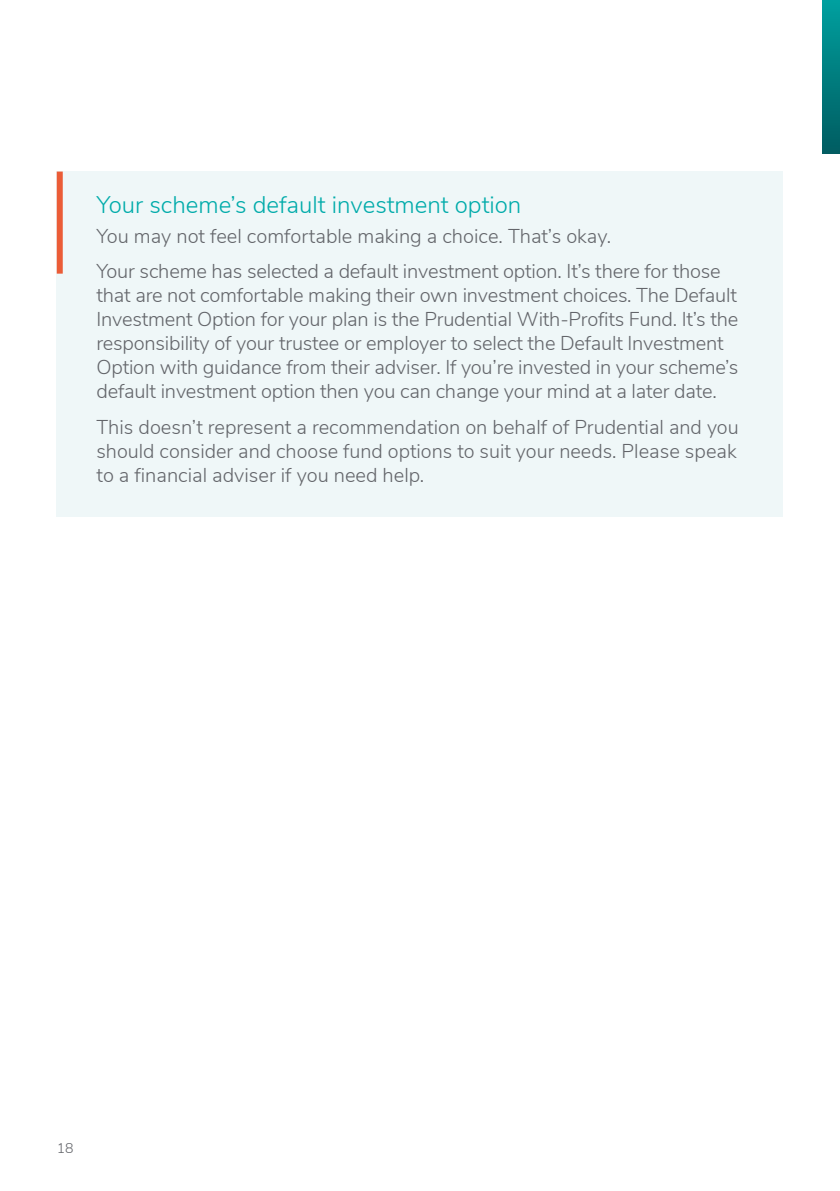
<style>
.page{position:relative;width:840px;height:1191px;background:#fff}
.page>*{position:absolute;margin:0;border:0;box-sizing:border-box;transform-origin:0 0}
.t1{font:300 24px "Nunito Sans";color:#00abaa}
.t2{font:300 20px/24px "Nunito Sans";letter-spacing:-.01em;color:#63656a}
.t3{font:300 14px "Nunito Sans";color:#63656a}
</style>
<div class="page">
<div style="left:57px;top:172px;width:725px;height:345px;background:#eff7f8"></div>
<div style="left:57px;top:171px;width:6px;height:103px;background:#eb5c37"></div>
<div style="left:822px;top:0;width:17px;height:153px;background:linear-gradient(to bottom,#00a09f,#005c60)"></div>
<p class="t1" style="left:96px;top:187px;width:426px">Your scheme’s default investment option</p>
<p class="t2" style="left:96px;top:217px;width:625px;line-height:35.4px">You may not feel comfortable making a choice. That’s okay.<br>Your scheme has selected a default investment option. It’s there for those</p>
<p class="t2" style="left:96px;top:282px;width:643px">that are not comfortable making their own investment choices. The Default Investment Option for your plan is the Prudential With-Profits Fund. It’s the responsibility of your trustee or employer to select the Default Investment Option with guidance from their adviser. If you’re invested in your scheme’s default investment option then you can change your mind at a later date.</p>
<p class="t2" style="left:96px;top:413px;width:643px;text-align:justify">This doesn’t represent a recommendation on behalf of Prudential and you should consider and choose fund options to suit your needs. Please speak to a financial adviser if you need help.</p>
<p class="t3" style="left:57px;top:1137px;width:18px">18</p>
</div>
